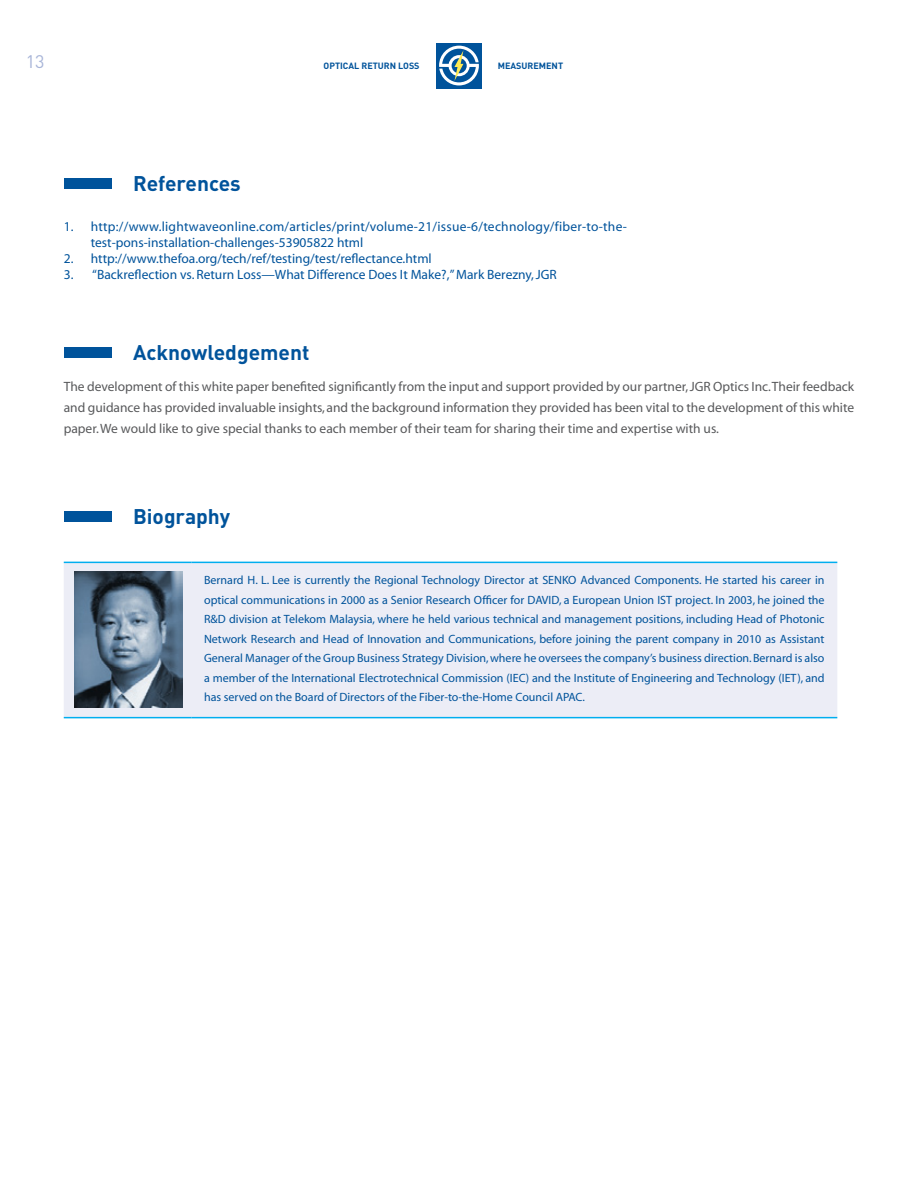
<style>
.page{position:relative;width:918px;height:1188px;background:#fff}
.page>*{position:absolute;margin:0;border:0;box-sizing:border-box;transform-origin:0 0}
.t1{font:700 21px "DIN";color:#00539b}
.t2{font:18px "DIN";color:#a8b5d8}
.t3{font:13.5px/21px "Myriad";color:#58595b;text-align:justify}
.t4{font:13.5px/16.2px "Myriad";letter-spacing:.02em;color:#00539b}
.t5{font:13.5px "Myriad";color:#00539b}
.t6{font:12px/19.5px "Myriad";color:#00539b;text-align:justify}
.t7{font:700 9px "DIN";color:#00539b}
</style>
<div class="page">
<div style="left:436px;top:43px;width:46px;height:46px;background:#00539b"></div>
<svg style="left:439px;top:46px;width:40px;height:39px"></svg>
<div style="left:64px;top:511px;width:48px;height:11px;background:#00539b"></div>
<div style="left:64px;top:563px;width:773px;height:154px;background:#ecedf6"></div>
<hr style="left:64px;top:562px;width:127px;height:1px;background:#00aeef">
<hr style="left:191px;top:562px;width:646px;height:1px;background:#00aeef">
<hr style="left:64px;top:717px;width:127px;height:1px;background:#00aeef">
<hr style="left:191px;top:717px;width:646px;height:1px;background:#00aeef">
<div style="left:64px;top:178px;width:48px;height:11px;background:#00539b"></div>
<div style="left:64px;top:347px;width:48px;height:11px;background:#00539b"></div>
<img style="left:74px;top:571px;width:108px;height:136px">
<h2 class="t2" style="left:26px;top:50px;width:20px">13</h2>
<p class="t7" style="left:324px;top:60px;width:98px">Optical Return Loss</p>
<p class="t7" style="left:498px;top:60px;width:67px">Measurem ent</p>
<h1 class="t1" style="left:133px;top:170px;width:109px">References</h1>
<p class="t4" style="left:91px;top:219px;width:538px;text-indent:-27px">1. http://www.lightwaveonline.com/articles/print/volume-21/issue-6/technology/fiber-to-the&shy;test-pons-installation-challenges-53905822 html</p>
<p class="t5" style="left:64px;top:252px;width:369px">2. http://www.thefoa.org/tech/ref/testing/test/reflectance.html</p>
<p class="t5" style="left:64px;top:268px;width:495px">3. “Backreflection vs. Return Loss—What Difference Does It Make?,” Mark Berezny, JGR</p>
<h1 class="t1" style="left:133px;top:339px;width:178px">Acknowledgement</h1>
<p class="t3" style="left:64px;top:377px;width:792px">The development of this white paper benefited significantly from the input and support provided by our partner, JGR Optics Inc. Their feedback and guidance has provided invaluable insights, and the background information they provided has been vital to the development of this white paper. We would like to give special thanks to each member of their team for sharing their time and expertise with us.</p>
<h1 class="t1" style="left:133px;top:503px;width:99px">Biography</h1>
<p class="t6" style="left:204px;top:571px;width:622px">Bernard H. L. Lee is currently the Regional Technology Director at SENKO Advanced Components. He started his career in optical communications in 2000 as a Senior Research Officer for DAVID, a European Union IST project. In 2003, he joined the R&amp;D division at Telekom Malaysia, where he held various technical and management positions, including Head of Photonic Network Research and Head of Innovation and Communications, before joining the parent company in 2010 as Assistant General Manager of the Group Business Strategy Division, where he oversees the company’s business direction. Bernard is also a member of the International Electrotechnical Commission (IEC) and the Institute of Engineering and Technology (IET), and has served on the Board of Directors of the Fiber-to-the-Home Council APAC.</p>
</div>
